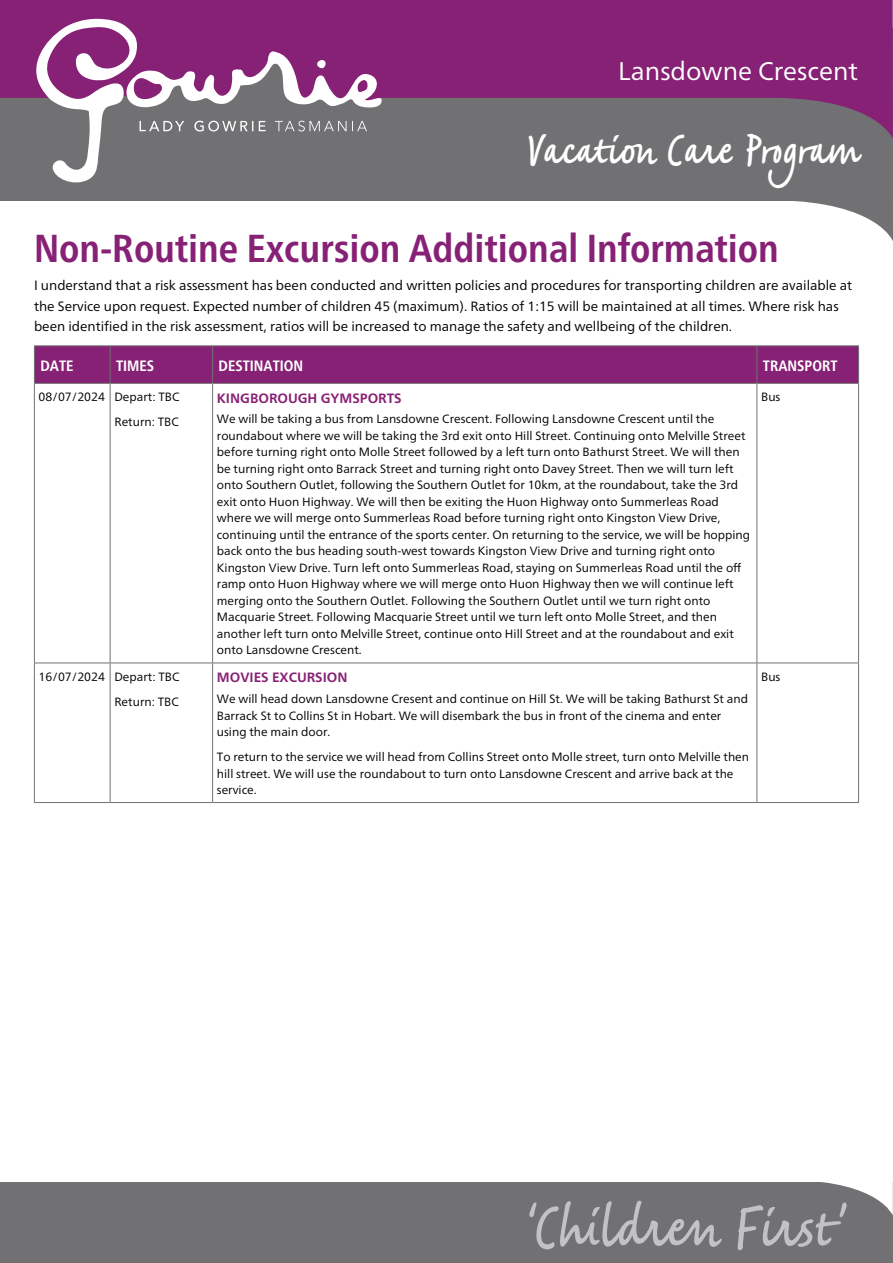
<style>
.page{position:relative;width:893px;height:1263px;background:#fff}
.page>*{position:absolute;margin:0;border:0;box-sizing:border-box;transform-origin:0 0}
.t1{font:45px "Saltbush";color:#fff}
.t2{font:700 condensed 39px "Frutiger Neue LT";color:#872175}
.t3{font:25.5px "Frutiger Neue LT";color:#fff}
.t4{font:700 condensed 15px "Frutiger Neue LT";color:#fff}
.t5{font:13.5px/20.2px "Frutiger Neue LT";color:#000}
.t6{font:700 13.5px "Frutiger Neue LT";color:#872175}
.t7{font:12px/16.5px "Frutiger Neue LT";color:#000}
</style>
<div class="page">
<svg style="left:794px;top:201px;width:99px;height:40px"></svg>
<div style="left:0;top:28px;width:893px;height:173px;background:#717073"></div>
<div style="left:0;top:1182px;width:893px;height:81px;background:#717073"></div>
<div style="left:0;top:0;width:378px;height:98px;background:#872175"></div>
<svg style="left:28px;top:18px;width:350px;height:165px"></svg>
<svg style="left:378px;top:0;width:515px;height:139px;fill:#872175"></svg>
<svg style="left:821px;top:1182px;width:72px;height:33px"></svg>
<svg style="left:529px;top:1200px;width:318px;height:50px"></svg>
<div style="left:35px;top:346px;width:823px;height:37px;background:#872175"></div>
<svg style="left:35px;top:384px;width:823px;height:418px"></svg>
<hr style="left:110px;top:346px;width:1px;height:37px;background:#717073">
<hr style="left:212px;top:346px;width:1px;height:37px;background:#717073">
<hr style="left:756px;top:346px;width:1px;height:37px;background:#717073">
<hr style="left:110px;top:384px;width:1px;height:279px;background:#717073">
<hr style="left:212px;top:384px;width:1px;height:279px;background:#717073">
<hr style="left:756px;top:384px;width:1px;height:279px;background:#717073">
<hr style="left:34px;top:663px;width:76px;height:1px;background:#717073">
<hr style="left:110px;top:663px;width:103px;height:1px;background:#717073">
<hr style="left:110px;top:663px;width:1px;height:139px;background:#717073">
<hr style="left:213px;top:663px;width:544px;height:1px;background:#717073">
<hr style="left:212px;top:663px;width:1px;height:139px;background:#717073">
<hr style="left:757px;top:663px;width:102px;height:1px;background:#717073">
<hr style="left:756px;top:663px;width:1px;height:139px;background:#717073">
<hr style="left:34px;top:383px;width:76px;height:1px;background:#717073">
<hr style="left:34px;top:384px;width:1px;height:279px;background:#717073">
<hr style="left:110px;top:383px;width:103px;height:1px;background:#717073">
<hr style="left:213px;top:383px;width:544px;height:1px;background:#717073">
<hr style="left:757px;top:383px;width:102px;height:1px;background:#717073">
<hr style="left:858px;top:384px;width:1px;height:279px;background:#717073">
<hr style="left:34px;top:663px;width:1px;height:139px;background:#717073">
<hr style="left:858px;top:663px;width:1px;height:139px;background:#717073">
<hr style="left:34px;top:802px;width:76px;height:1px;background:#717073">
<hr style="left:110px;top:802px;width:103px;height:1px;background:#717073">
<hr style="left:213px;top:802px;width:544px;height:1px;background:#717073">
<hr style="left:757px;top:802px;width:102px;height:1px;background:#717073">
<hr style="left:34px;top:345px;width:76px;height:1px;background:#717073">
<hr style="left:34px;top:346px;width:1px;height:37px;background:#717073">
<hr style="left:110px;top:345px;width:103px;height:1px;background:#717073">
<hr style="left:213px;top:345px;width:544px;height:1px;background:#717073">
<hr style="left:757px;top:345px;width:102px;height:1px;background:#717073">
<hr style="left:858px;top:346px;width:1px;height:37px;background:#717073">
<h3 class="t3" style="left:618px;top:56px;width:241px">Lansdowne Crescent</h3>
<h1 class="t1" style="left:527px;top:121px;width:333px">Vacation Care Program</h1>
<h2 class="t2" style="left:34px;top:225px;width:746px">Non-Routine Excursion Additional Information</h2>
<p class="t5" style="left:34px;top:275px;width:820px">I understand that a risk assessment has been conducted and written policies and procedures for transporting children are available at the Service upon request. Expected number of children 45 (maximum). Ratios of 1:15 will be maintained at all times. Where risk has been identified in the risk assessment, ratios will be increased to manage the safety and wellbeing of the children.</p>
<p class="t4" style="left:40px;top:356px;width:35px">DATE</p>
<p class="t4" style="left:116px;top:356px;width:40px">TIMES</p>
<p class="t4" style="left:219px;top:356px;width:86px">DESTINATION</p>
<p class="t4" style="left:763px;top:356px;width:76px">TRANSPORT</p>
<p class="t7" style="left:39px;top:385px;width:142px;line-height:25px;text-align:right">08/07/2024 Depart: TBC<br>Return: TBC</p>
<p class="t6" style="left:217px;top:390px;width:186px">KINGBOROUGH GYMSPORTS</p>
<p class="t7" style="left:761px;top:389px;width:21px">Bus</p>
<p class="t7" style="left:217px;top:411px;width:535px">We will be taking a bus from Lansdowne Crescent. Following Lansdowne Crescent until the roundabout where we will be taking the 3rd exit onto Hill Street. Continuing onto Melville Street before turning right onto Molle Street followed by a left turn onto Bathurst Street. We will then be turning right onto Barrack Street and turning right onto Davey Street. Then we will turn left onto Southern Outlet, following the Southern Outlet for 10km, at the roundabout, take the 3rd exit onto Huon Highway. We will then be exiting the Huon Highway onto Summerleas Road where we will merge onto Summerleas Road before turning right onto Kingston View Drive, continuing until the entrance of the sports center. On returning to the service, we will be hopping back onto the bus heading south-west towards Kingston View Drive and turning right onto Kingston View Drive. Turn left onto Summerleas Road, staying on Summerleas Road until the off ramp onto Huon Highway where we will merge onto Huon Highway then we will continue left merging onto the Southern Outlet. Following the Southern Outlet until we turn right onto Macquarie Street. Following Macquarie Street until we turn left onto Molle Street, and then another left turn onto Melville Street, continue onto Hill Street and at the roundabout and exit onto Lansdowne Crescent.</p>
<p class="t7" style="left:39px;top:664px;width:142px;line-height:25px;text-align:right">16/07/2024 Depart: TBC<br>Return: TBC</p>
<p class="t6" style="left:217px;top:669px;width:132px">MOVIES EXCURSION</p>
<p class="t7" style="left:217px;top:690px;width:533px">We will head down Lansdowne Cresent and continue on Hill St. We will be taking Bathurst St and<br>Barrack St to Collins St in Hobart. We will disembark the bus in front of the cinema and enter using the main door.</p>
<p class="t7" style="left:217px;top:748px;width:534px">To return to the service we will head from Collins Street onto Molle street, turn onto Melville then hill street. We will use the roundabout to turn onto Lansdowne Crescent and arrive back at the service.</p>
<p class="t7" style="left:761px;top:668px;width:21px">Bus</p>
</div>
